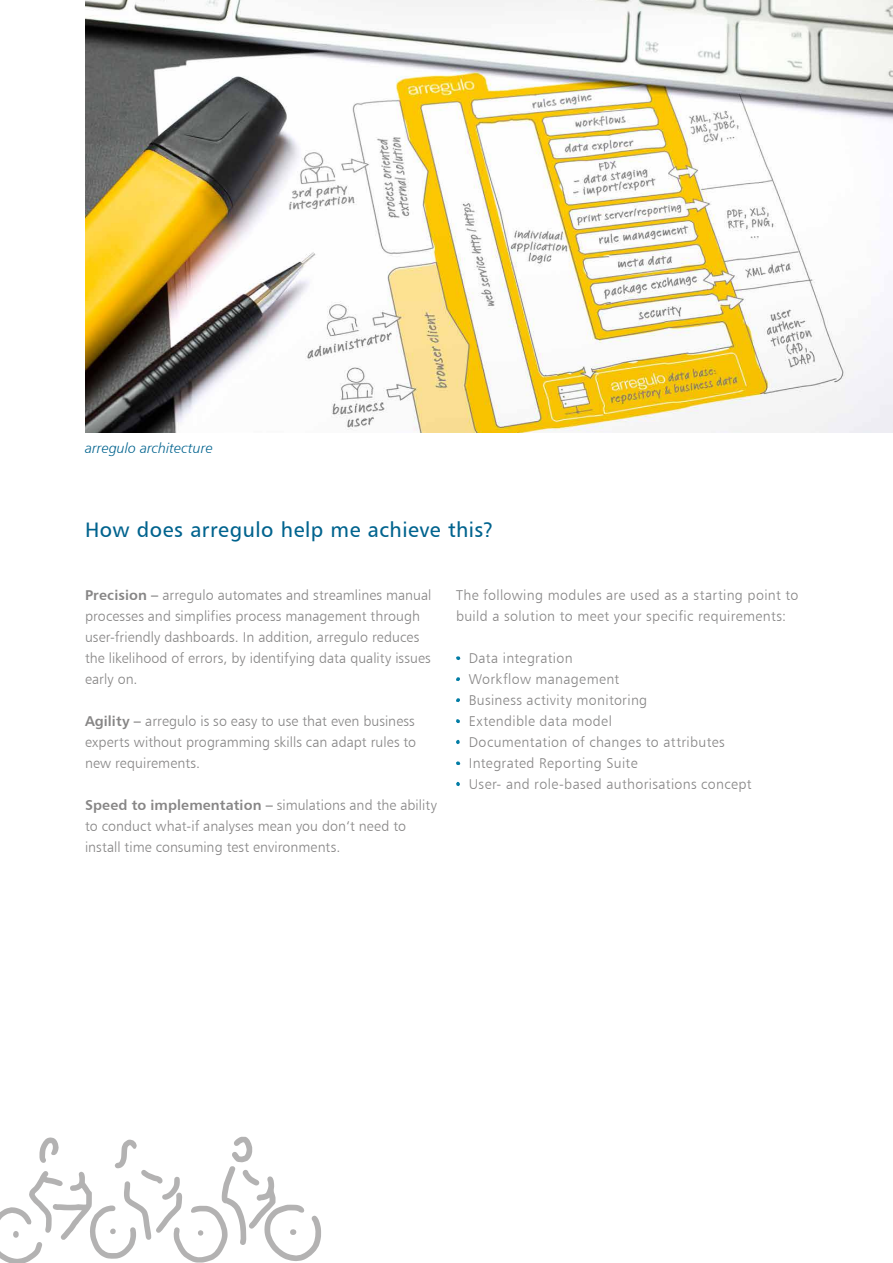
<style>
.page{position:relative;width:893px;height:1263px;background:#fff}
.page>*{position:absolute;margin:0;border:0;box-sizing:border-box;transform-origin:0 0}
.t1{font:21px "Humanist 777 BT Roman B";letter-spacing:.025em;color:#00638e}
.t2{font:14.25px/21px "Humanist 777 BT Light B";letter-spacing:.015em;color:#878686}
.t3{font:14.25px "Humanist 777 BT Light Italic B";letter-spacing:.005em;color:#00638e}
.s1{font-family:"Humanist 777 BT Bold B"}
</style>
<div class="page">
<svg style="left:0;top:1137px;width:321px;height:126px"></svg>
<img style="left:85px;top:0;width:808px;height:432px">
<svg style="left:456px;top:656px;width:4px;height:4px"></svg>
<svg style="left:456px;top:677px;width:4px;height:4px"></svg>
<svg style="left:456px;top:698px;width:4px;height:4px"></svg>
<svg style="left:456px;top:719px;width:4px;height:4px"></svg>
<svg style="left:456px;top:740px;width:4px;height:4px"></svg>
<svg style="left:456px;top:761px;width:4px;height:4px"></svg>
<svg style="left:456px;top:781px;width:4px;height:5px"></svg>
<p class="t3" style="left:85px;top:439px;width:129px">arregulo architecture</p>
<h1 class="t1" style="left:85px;top:517px;width:410px">How does arregulo help me achieve this?</h1>
<p class="t2" style="left:85px;top:584px;width:348px"><span class="s1">Precision –</span> arregulo automates and streamlines manual processes and simplifies process management through user-friendly dashboards. In addition, arregulo reduces the likelihood of errors, by identifying data quality issues early on.</p>
<p class="t2" style="left:85px;top:710px;width:333px;text-align:justify"><span class="s1">Agility –</span> arregulo is so easy to use that even business experts without programming skills can adapt rules to new requirements.</p>
<p class="t2" style="left:85px;top:794px;width:353px"><span class="s1">Speed to implementation –</span> simulations and the ability to conduct what-if analyses mean you don‘t need to install time consuming test environments.</p>
<p class="t2" style="left:456px;top:584px;width:344px">The following modules are used as a starting point to build a solution to meet your specific requirements:</p>
<p class="t2" style="left:469px;top:647px;width:284px">Data integration<br>Workflow management<br>Business activity monitoring<br>Extendible data model<br>Documentation of changes to attributes<br>Integrated Reporting Suite<br>User- and role-based authorisations concept</p>
</div>
